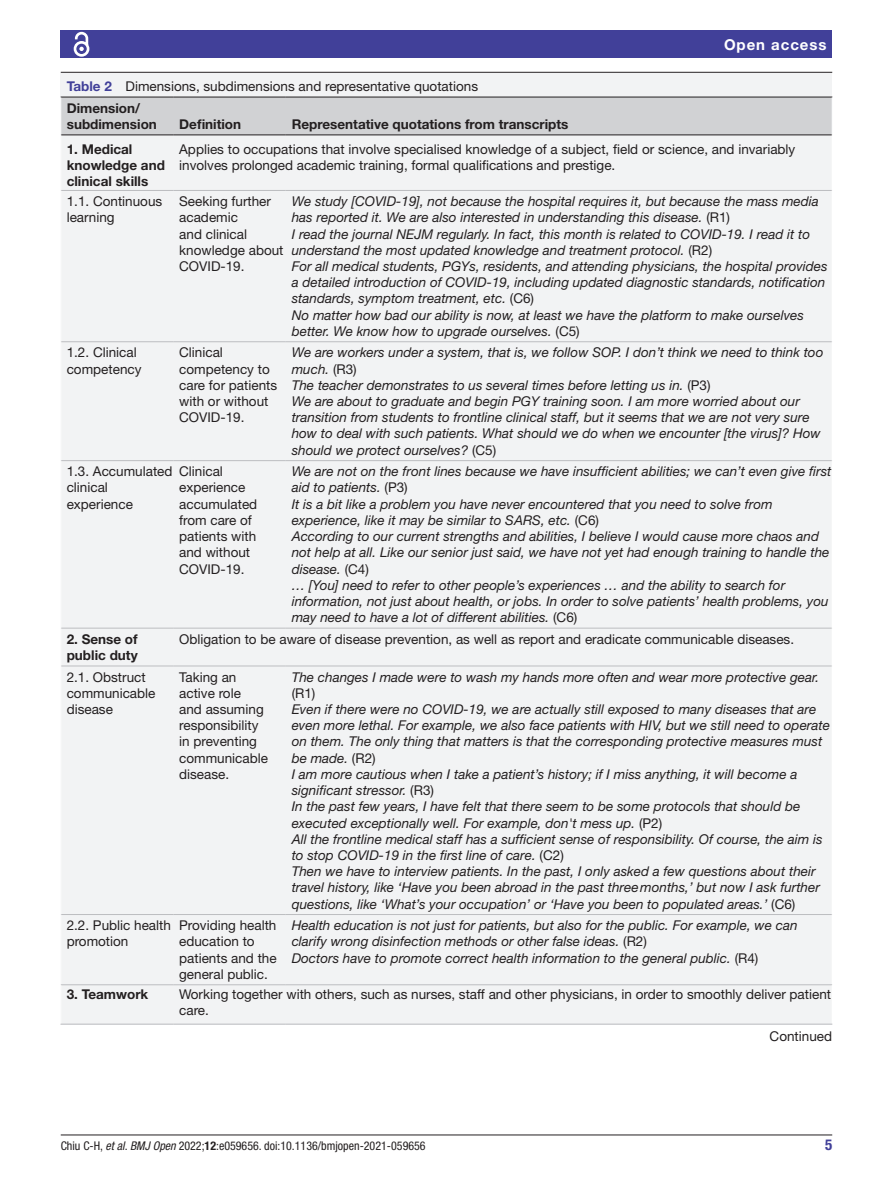
<style>
.page{position:relative;width:893px;height:1191px;background:#fff}
.page>*{position:absolute;margin:0;border:0;box-sizing:border-box;transform-origin:0 0}
.t1{font:700 15px "Helvetica Neue LT Std";letter-spacing:.065em;color:#fff}
.t2{font:700 condensed 15px "Helvetica Neue LT Std";color:#414099}
.t3{font:italic 13.5px/16.2px "Helvetica Neue LT Std";color:#231f20}
.t4{font:13.5px/16.2px "Helvetica Neue LT Std";color:#231f20}
.t5{font:700 13.5px/16.2px "Helvetica Neue LT Std";color:#231f20}
.t6{font:condensed 12px "Helvetica Neue LT Std";color:#231f20}
.s1{font-weight:700;color:#414099}
.s2{font-weight:700}
.s3{font-style:normal}
.s4{font-style:italic}
</style>
<div class="page">
<hr style="left:61px;top:1134px;width:771px;height:1px;background:#231f20">
<div style="left:61px;top:31px;width:771px;height:27px;background:#414099"></div>
<svg style="left:73px;top:31px;width:17px;height:26px"></svg>
<div style="left:61px;top:73px;width:771px;height:951px;background:#f2f3f4"></div>
<hr style="left:61px;top:72px;width:771px;height:1px;background:#231f20">
<div style="left:61px;top:98px;width:771px;height:36px;background:#d1d2d4"></div>
<hr style="left:61px;top:97px;width:112px;height:1px;background:#231f20">
<hr style="left:61px;top:134px;width:112px;height:1px;background:#231f20">
<hr style="left:173px;top:97px;width:113px;height:1px;background:#231f20">
<hr style="left:173px;top:134px;width:113px;height:1px;background:#231f20">
<hr style="left:286px;top:97px;width:546px;height:1px;background:#231f20">
<hr style="left:286px;top:134px;width:546px;height:1px;background:#231f20">
<hr style="left:61px;top:190px;width:112px;height:1px;background:#bcbdc0">
<hr style="left:173px;top:190px;width:113px;height:1px;background:#bcbdc0">
<hr style="left:286px;top:190px;width:546px;height:1px;background:#bcbdc0">
<hr style="left:61px;top:341px;width:112px;height:1px;background:#bcbdc0">
<hr style="left:173px;top:341px;width:113px;height:1px;background:#bcbdc0">
<hr style="left:286px;top:341px;width:546px;height:1px;background:#bcbdc0">
<hr style="left:61px;top:460px;width:112px;height:1px;background:#bcbdc0">
<hr style="left:173px;top:460px;width:113px;height:1px;background:#bcbdc0">
<hr style="left:286px;top:460px;width:546px;height:1px;background:#bcbdc0">
<hr style="left:286px;top:628px;width:546px;height:1px;background:#bcbdc0">
<hr style="left:61px;top:628px;width:112px;height:1px;background:#bcbdc0">
<hr style="left:173px;top:628px;width:113px;height:1px;background:#bcbdc0">
<hr style="left:61px;top:665px;width:112px;height:1px;background:#bcbdc0">
<hr style="left:173px;top:665px;width:113px;height:1px;background:#bcbdc0">
<hr style="left:286px;top:665px;width:546px;height:1px;background:#bcbdc0">
<hr style="left:61px;top:914px;width:112px;height:1px;background:#bcbdc0">
<hr style="left:173px;top:914px;width:113px;height:1px;background:#bcbdc0">
<hr style="left:286px;top:914px;width:546px;height:1px;background:#bcbdc0">
<hr style="left:61px;top:984px;width:112px;height:1px;background:#bcbdc0">
<hr style="left:173px;top:984px;width:113px;height:1px;background:#bcbdc0">
<hr style="left:286px;top:984px;width:546px;height:1px;background:#bcbdc0">
<hr style="left:61px;top:1024px;width:112px;height:1px;background:#bcbdc0">
<hr style="left:173px;top:1024px;width:113px;height:1px;background:#bcbdc0">
<hr style="left:286px;top:1024px;width:546px;height:1px;background:#bcbdc0">
<p class="t1" style="left:724px;top:35px;width:104px">Open access</p>
<p class="t4" style="left:67px;top:75px;width:413px;line-height:22px"><span class="s1">Table 2</span> Dimensions, subdimensions and representative quotations<br><span class="s2">Dimension/</span></p>
<p class="t5" style="left:67px;top:116px;width:92px">subdimension</p>
<p class="t5" style="left:179px;top:116px;width:63px">Definition</p>
<p class="t5" style="left:292px;top:116px;width:278px">Representative quotations from transcripts</p>
<p class="t5" style="left:67px;top:140px;width:100px">1. Medical knowledge and clinical skills</p>
<p class="t4" style="left:179px;top:140px;width:618px">Applies to occupations that involve specialised knowledge of a subject, field or science, and invariably involves prolonged academic training, formal qualifications and prestige.</p>
<p class="t4" style="left:67px;top:193px;width:97px">1.1. Continuous learning</p>
<p class="t4" style="left:179px;top:193px;width:106px">Seeking further academic<br>and clinical knowledge about<br>COVID-19.</p>
<p class="t3" style="left:292px;top:193px;width:537px">We study [COVID-19], not because the hospital requires it, but because the mass media has reported it. We are also interested in understanding this disease. <span class="s3">(R1)<br></span>I read the journal NEJM regularly. In fact, this month is related to COVID-19. I read it to understand the most updated knowledge and treatment protocol. <span class="s3">(R2)<br></span>For all medical students, PGYs, residents, and attending physicians, the hospital provides a detailed introduction of COVID-19, including updated diagnostic standards, notification standards, symptom treatment, etc. <span class="s3">(C6)<br></span>No matter how bad our ability is now, at least we have the platform to make ourselves better. We know how to upgrade ourselves. <span class="s3">(C5)</span></p>
<p class="t4" style="left:67px;top:344px;width:76px">1.2. Clinical competency</p>
<p class="t4" style="left:179px;top:344px;width:100px">Clinical competency to care for patients with or without<br>COVID-19.</p>
<p class="t3" style="left:292px;top:344px;width:533px">We are workers under a system, that is, we follow SOP. I don’t think we need to think too much. <span class="s3">(R3)<br></span>The teacher demonstrates to us several times before letting us in. <span class="s3">(P3)<br></span>We are about to graduate and begin PGY training soon. I am more worried about our transition from students to frontline clinical staff, but it seems that we are not very sure how to deal with such patients. What should we do when we encounter [the virus]? How should we protect ourselves? <span class="s3">(C5)</span></p>
<p class="t4" style="left:67px;top:463px;width:107px">1.3. Accumulated clinical experience</p>
<p class="t4" style="left:179px;top:463px;width:80px">Clinical experience accumulated from care of patients with and without<br>COVID-19.</p>
<p class="t3" style="left:292px;top:463px;width:541px">We are not on the front lines because we have insufficient abilities; we can’t even give first aid to patients. <span class="s3">(P3)<br></span>It is a bit like a problem you have never encountered that you need to solve from experience, like it may be similar to SARS, etc. <span class="s3">(C6)<br></span>According to our current strengths and abilities, I believe I would cause more chaos and not help at all. Like our senior just said, we have not yet had enough training to handle the disease. <span class="s3">(C4)<br></span>… [You] need to refer to other people’s experiences … and the ability to search for information, not just about health, or jobs. In order to solve patients’ health problems, you may need to have a lot of different abilities. <span class="s3">(C6)</span></p>
<p class="t5" style="left:67px;top:630px;width:73px">2. Sense of public duty</p>
<p class="t4" style="left:179px;top:630px;width:616px">Obligation to be aware of disease prevention, as well as report and eradicate communicable diseases.</p>
<p class="t4" style="left:67px;top:668px;width:90px">2.1. Obstruct communicable disease</p>
<p class="t4" style="left:179px;top:668px;width:90px">Taking an active role<br>and assuming responsibility in preventing communicable disease.</p>
<p class="t3" style="left:292px;top:668px;width:529px">The changes I made were to wash my hands more often and wear more protective gear.</p>
<p class="t4" style="left:292px;top:685px;width:25px">(R1)</p>
<p class="t3" style="left:292px;top:701px;width:540px">Even if there were no COVID-19, we are actually still exposed to many diseases that are even more lethal. For example, we also face patients with HIV, but we still need to operate on them. The only thing that matters is that the corresponding protective measures must be made. <span class="s3">(R2)<br></span>I am more cautious when I take a patient’s history; if I miss anything, it will become a significant stressor. <span class="s3">(R3)<br></span>In the past few years, I have felt that there seem to be some protocols that should be executed exceptionally well. For example, don't mess up. <span class="s3">(P2)<br></span>All the frontline medical staff has a sufficient sense of responsibility. Of course, the aim is to stop COVID-19 in the first line of care. <span class="s3">(C2)<br></span>Then we have to interview patients. In the past, I only asked a few questions about their travel history, like ‘Have you been abroad in the past threemonths,’ but now I ask further questions, like ‘What’s your occupation’ or ‘Have you been to populated areas.’ <span class="s3">(C6)</span></p>
<p class="t4" style="left:67px;top:917px;width:106px">2.2. Public health promotion</p>
<p class="t4" style="left:179px;top:917px;width:99px">Providing health education to patients and the general public.</p>
<p class="t3" style="left:292px;top:917px;width:507px">Health education is not just for patients, but also for the public. For example, we can clarify wrong disinfection methods or other false ideas. <span class="s3">(R2)<br></span>Doctors have to promote correct health information to the general public. <span class="s3">(R4)</span></p>
<p class="t5" style="left:67px;top:985px;width:83px">3. Teamwork</p>
<p class="t4" style="left:179px;top:985px;width:653px">Working together with others, such as nurses, staff and other physicians, in order to smoothly deliver patient care.</p>
<p class="t4" style="left:770px;top:1027px;width:64px">Continued</p>
<p class="t6" style="left:61px;top:1138px;width:366px">Chiu C-H, <span class="s4">et al</span>. <span class="s4">BMJ Open</span> 2022;<span class="s2">12</span>:e059656. doi:10.1136/bmjopen-2021-059656</p>
<p class="t2" style="left:825px;top:1135px;width:9px">5</p>
</div>
